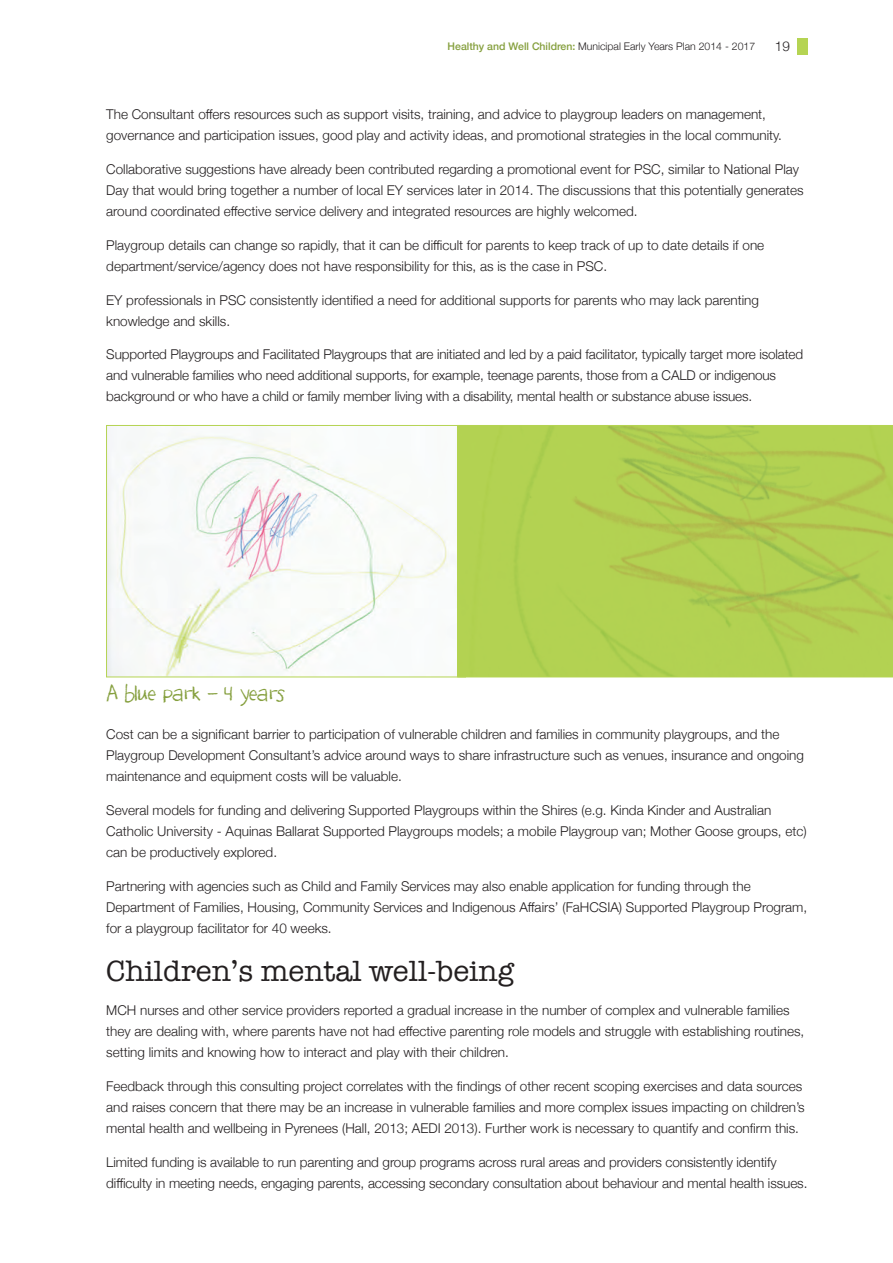
<style>
.page{position:relative;width:893px;height:1263px;background:#fff}
.page>*{position:absolute;margin:0;border:0;box-sizing:border-box;transform-origin:0 0}
.t1{font:30px "American Typewriter";color:#231f20}
.Drawing_title{font:21px "Drawzing";letter-spacing:-.04em;color:#859f3d}
.Body{font:300 13.5px/21px "Helvetica Neue";color:#231f20}
.t2{font:300 10.5px "Helvetica Neue";color:#231f20}
.s1{font-weight:500;color:#859f3d}
</style>
<div class="page">
<div style="left:797px;top:38px;width:11px;height:17px;background:#b5d453"></div>
<img style="left:108px;top:427px;width:350px;height:248px">
<div style="left:106px;top:425px;width:360px;height:252px;border:1px solid #b5d453"></div>
<svg style="left:458px;top:425px;width:435px;height:252px;background:#b1cf51"></svg>
<p class="t2" style="left:448px;top:38px;width:309px"><span class="s1">Healthy and Well Children:</span> Municipal Early Years Plan 2014 - 2017</p>
<p class="Body" style="left:775px;top:35px;width:17px">19</p>
<p class="Body" style="left:106px;top:103px;width:677px">The Consultant offers resources such as support visits, training, and advice to playgroup leaders on management, governance and participation issues, good play and activity ideas, and promotional strategies in the local community.</p>
<p class="Body" style="left:106px;top:158px;width:699px">Collaborative suggestions have already been contributed regarding a promotional event for PSC, similar to National Play<br>Day that would bring together a number of local EY services later in 2014. The discussions that this potentially generates around coordinated effective service delivery and integrated resources are highly welcomed.</p>
<p class="Body" style="left:106px;top:234px;width:659px">Playgroup details can change so rapidly, that it can be difficult for parents to keep track of up to date details if one department/service/agency does not have responsibility for this, as is the case in PSC.</p>
<p class="Body" style="left:106px;top:289px;width:654px">EY professionals in PSC consistently identified a need for additional supports for parents who may lack parenting knowledge and skills.</p>
<p class="Body" style="left:106px;top:343px;width:698px">Supported Playgroups and Facilitated Playgroups that are initiated and led by a paid facilitator, typically target more isolated and vulnerable families who need additional supports, for example, teenage parents, those from a CALD or indigenous background or who have a child or family member living with a disability, mental health or substance abuse issues.</p>
<p class="Drawing_title" style="left:106px;top:680px;width:181px">A blue park - 4 years</p>
<p class="Body" style="left:106px;top:723px;width:699px">Cost can be a significant barrier to participation of vulnerable children and families in community playgroups, and the<br>Playgroup Development Consultant’s advice around ways to share infrastructure such as venues, insurance and ongoing maintenance and equipment costs will be valuable.</p>
<p class="Body" style="left:106px;top:799px;width:702px">Several models for funding and delivering Supported Playgroups within the Shires (e.g. Kinda Kinder and Australian<br>Catholic University - Aquinas Ballarat Supported Playgroups models; a mobile Playgroup van; Mother Goose groups, etc) can be productively explored.</p>
<p class="Body" style="left:106px;top:874px;width:702px">Partnering with agencies such as Child and Family Services may also enable application for funding through the<br>Department of Families, Housing, Community Services and Indigenous Affairs’ (FaHCSIA) Supported Playgroup Program, for a playgroup facilitator for 40 weeks.</p>
<h2 class="t1" style="left:106px;top:948px;width:409px">Children’s mental well-being</h2>
<p class="Body" style="left:106px;top:999px;width:699px">MCH nurses and other service providers reported a gradual increase in the number of complex and vulnerable families they are dealing with, where parents have not had effective parenting role models and struggle with establishing routines, setting limits and knowing how to interact and play with their children.</p>
<p class="Body" style="left:106px;top:1075px;width:700px">Feedback through this consulting project correlates with the findings of other recent scoping exercises and data sources and raises concern that there may be an increase in vulnerable families and more complex issues impacting on children’s mental health and wellbeing in Pyrenees (Hall, 2013; AEDI 2013). Further work is necessary to quantify and confirm this.</p>
<p class="Body" style="left:106px;top:1150px;width:703px">Limited funding is available to run parenting and group programs across rural areas and providers consistently identify difficulty in meeting needs, engaging parents, accessing secondary consultation about behaviour and mental health issues.</p>
</div>
